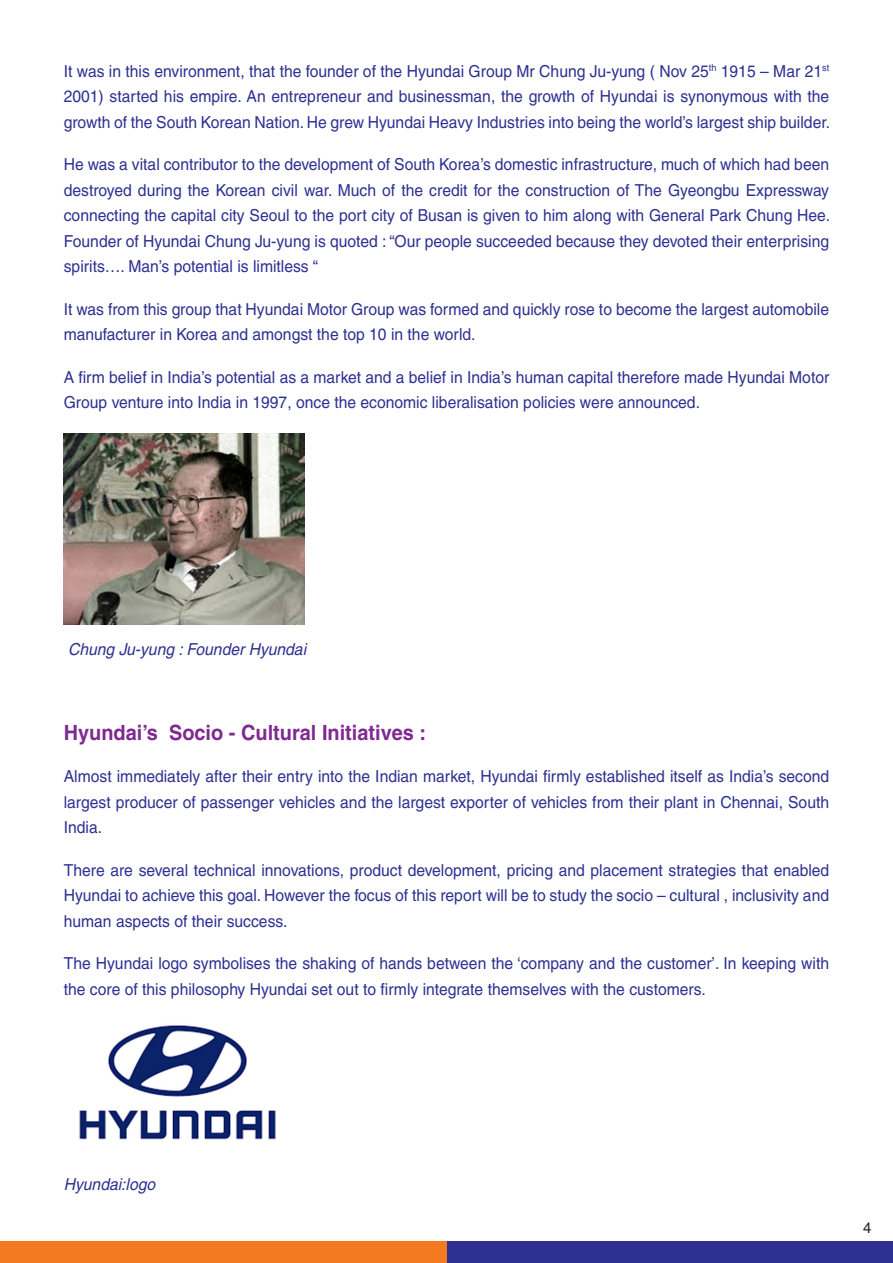
<style>
.page{position:relative;width:893px;height:1263px;background:#fff}
.page>*{position:absolute;margin:0;border:0;box-sizing:border-box;transform-origin:0 0}
.t1{font:700 21px "Helvetica";color:#802990;scale:.95 1}
.t2{font:16.5px/25.5px "Helvetica";color:#2e3092;text-align:justify;scale:.95 1}
.t3{font:italic 16.5px "Helvetica";color:#2e3092;scale:.95 1}
.t4{font:15px "Helvetica";color:#231f20}
</style>
<div class="page">
<div style="left:0;top:1242px;width:893px;height:21px;background:#2e3092"></div>
<div style="left:0;top:1242px;width:446px;height:21px;background:#f47921"></div>
<img style="left:64px;top:434px;width:240px;height:190px">
<img style="left:79px;top:1025px;width:197px;height:115px">
<p class="t2" style="left:64px;top:58px;width:808px">It was in this environment, that the founder of the Hyundai Group Mr Chung Ju-yung ( Nov 25<sup>th</sup> 1915 – Mar 21<sup>st </sup>2001) started his empire. An entrepreneur and businessman, the growth of Hyundai is synonymous with the growth of the South Korean Nation. He grew Hyundai Heavy Industries into being the world’s largest ship builder.</p>
<p class="t2" style="left:64px;top:152px;width:808px">He was a vital contributor to the development of South Korea’s domestic infrastructure, much of which had been destroyed during the Korean civil war. Much of the credit for the construction of The Gyeongbu Expressway connecting the capital city Seoul to the port city of Busan is given to him along with General Park Chung Hee.<br>Founder of Hyundai Chung Ju-yung is quoted : “Our people succeeded because they devoted their enterprising spirits…. Man’s potential is limitless “</p>
<p class="t2" style="left:64px;top:296px;width:807px">It was from this group that Hyundai Motor Group was formed and quickly rose to become the largest automobile manufacturer in Korea and amongst the top 10 in the world.</p>
<p class="t2" style="left:64px;top:364px;width:807px">A firm belief in India’s potential as a market and a belief in India’s human capital therefore made Hyundai Motor<br>Group venture into India in 1997, once the economic liberalisation policies were announced.</p>
<p class="t3" style="left:68px;top:639px;width:252px">Chung Ju-yung : Founder Hyundai</p>
<p class="t1" style="left:64px;top:719px;width:383px">Hyundai’s Socio - Cultural Initiatives :</p>
<p class="t2" style="left:64px;top:764px;width:807px">Almost immediately after their entry into the Indian market, Hyundai firmly established itself as India’s second largest producer of passenger vehicles and the largest exporter of vehicles from their plant in Chennai, South India.</p>
<p class="t2" style="left:64px;top:857px;width:807px">There are several technical innovations, product development, pricing and placement strategies that enabled Hyundai to achieve this goal. However the focus of this report will be to study the socio – cultural , inclusivity and human aspects of their success.</p>
<p class="t2" style="left:64px;top:951px;width:807px">The Hyundai logo symbolises the shaking of hands between the ‘company and the customer’. In keeping with the core of this philosophy Hyundai set out to firmly integrate themselves with the customers.</p>
<p class="t3" style="left:64px;top:1175px;width:98px">Hyundai:logo</p>
<p class="t4" style="left:863px;top:1218px;width:10px">4</p>
</div>
